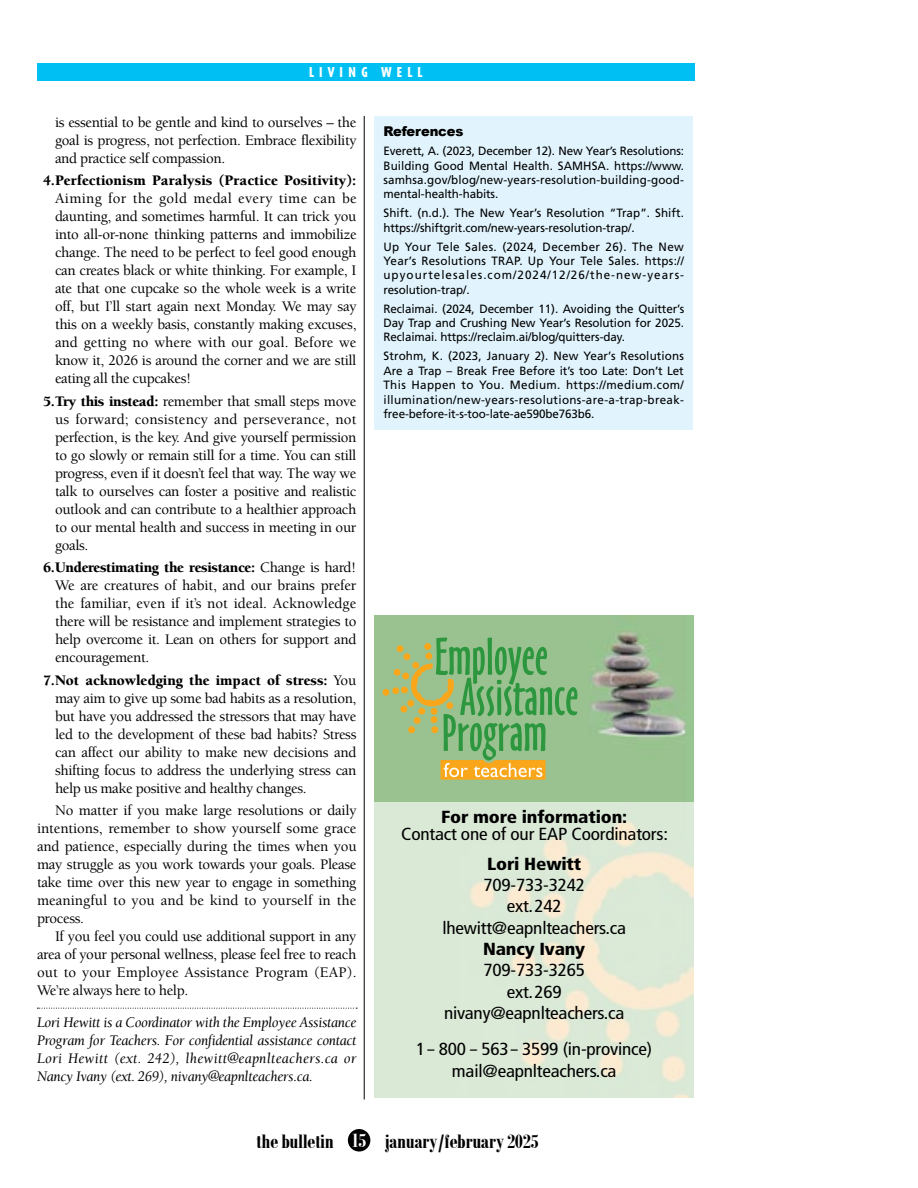
<style>
.page{position:relative;width:918px;height:1188px;background:#fff}
.page>*{position:absolute;margin:0;border:0;box-sizing:border-box;transform-origin:0 0}
.t1{font:700 21px "Bodoni MT Condensed";letter-spacing:-.015em;color:#000}
.t2{font:condensed 17.55px/21.3px "Frutiger LT Std";letter-spacing:-.01em;color:#000;text-align:center;scale:1.1 1}
.t3{font:900 condensed 17.55px "Frutiger LT Std";letter-spacing:-.01em;color:#000;scale:1.1 1}
.t4{font:500 15px/18px "Berkeley Std";letter-spacing:-.025em;color:#000;text-align:justify}
.t5{font:italic 15px/18px "Berkeley Std";letter-spacing:-.02em;color:#000;text-align:justify}
.t6{font:900 15px "Berkeley Std";letter-spacing:.005em;color:#000}
.t7{font:800 condensed 13.5px "Tempo Std";letter-spacing:.4em;color:#fff}
.t8{font:900 13.5px "Arial";letter-spacing:-.01em;color:#000}
.t9{font:12px/14.4px "Frutiger LT Std";letter-spacing:-.01em;color:#000;text-align:justify}
.s1{font-weight:900}
.s2{color:#fff}
</style>
<div class="page">
<div style="left:348px;top:1129px;width:22px;height:23px;background:#000;border-radius:50%"></div>
<hr style="left:364px;top:116px;width:1px;height:983px;background:#000">
<div style="left:37px;top:63px;width:657px;height:18px;background:#00c0f3"></div>
<svg style="left:37px;top:1008px;width:320px;height:1px"></svg>
<div style="left:375px;top:116px;width:318px;height:313px;background:#e1f4fd"></div>
<img style="left:374px;top:616px;width:320px;height:482px">
<svg style="left:383px;top:638px;width:194px;height:142px;background:#91b876"></svg>
<svg style="left:375px;top:803px;width:319px;height:295px;background:#dee8d5"></svg>
<p class="t7" style="left:309px;top:64px;width:115px">LIVING WELL</p>
<p class="t4" style="left:55px;top:113px;width:303px">is essential to be gentle and kind to ourselves – the goal is progress, not perfection. Embrace flexibility and practice self compassion.</p>
<p class="t6" style="left:43px;top:172px;width:315px">4.Perfectionism Paralysis (Practice Positivity):</p>
<p class="t4" style="left:55px;top:190px;width:303px">Aiming for the gold medal every time can be daunting, and sometimes harmful. It can trick you into all-or-none thinking patterns and immobilize change. The need to be perfect to feel good enough can creates black or white thinking. For example, I ate that one cupcake so the whole week is a write off, but I’ll start again next Monday. We may say this on a weekly basis, constantly making excuses, and getting no where with our goal. Before we know it, 2026 is around the corner and we are still eating all the cupcakes!</p>
<p class="t4" style="left:55px;top:392px;width:303px;text-indent:-12px"><span class="s1">5.Try this instead:</span> remember that small steps move us forward; consistency and perseverance, not perfection, is the key. And give yourself permission to go slowly or remain still for a time. You can still progress, even if it doesn’t feel that way. The way we talk to ourselves can foster a positive and realistic outlook and can contribute to a healthier approach to our mental health and success in meeting in our goals.</p>
<p class="t4" style="left:55px;top:559px;width:303px;text-indent:-12px"><span class="s1">6.Underestimating the resistance:</span> Change is hard!<br>We are creatures of habit, and our brains prefer the familiar, even if it’s not ideal. Acknowledge there will be resistance and implement strategies to help overcome it. Lean on others for support and encouragement.</p>
<p class="t4" style="left:55px;top:671px;width:303px;text-indent:-12px"><span class="s1">7.Not acknowledging the impact of stress:</span> You may aim to give up some bad habits as a resolution, but have you addressed the stressors that may have led to the development of these bad habits? Stress can affect our ability to make new decisions and shifting focus to address the underlying stress can help us make positive and healthy changes.</p>
<p class="t4" style="left:37px;top:802px;width:321px;text-indent:18px">No matter if you make large resolutions or daily intentions, remember to show yourself some grace and patience, especially during the times when you may struggle as you work towards your goals. Please take time over this new year to engage in something meaningful to you and be kind to yourself in the process.</p>
<p class="t4" style="left:37px;top:928px;width:321px;text-indent:18px">If you feel you could use additional support in any area of your personal wellness, please feel free to reach out to your Employee Assistance Program (EAP).<br>We’re always here to help.</p>
<p class="t5" style="left:37px;top:1013px;width:321px">Lori Hewitt is a Coordinator with the Employee Assistance Program for Teachers. For confidential assistance contact Lori Hewitt (ext. 242), lhewitt@eapnlteachers.ca or Nancy Ivany (ext. 269), nivany@eapnlteachers.ca.</p>
<p class="t8" style="left:384px;top:122px;width:81px">References</p>
<p class="t9" style="left:384px;top:144px;width:302px">Everett, A. (2023, December 12). New Year’s Resolutions:<br>Building Good Mental Health. SAMHSA. https://www. samhsa.gov/blog/new-years-resolution-building-good&shy;mental-health-habits.</p>
<p class="t9" style="left:384px;top:206px;width:302px">Shift. (n.d.). The New Year’s Resolution “Trap”. Shift. https://shiftgrit.com/new-years-resolution-trap/.</p>
<p class="t9" style="left:384px;top:239px;width:302px">Up Your Tele Sales. (2024, December 26). The New Year’s Resolutions TRAP. Up Your Tele Sales. https:// upyourtelesales.com/2024/12/26/the-new-years&shy;resolution-trap/.</p>
<p class="t9" style="left:384px;top:301px;width:302px">Reclaimai. (2024, December 11). Avoiding the Quitter’s Day Trap and Crushing New Year’s Resolution for 2025.<br>Reclaimai. https://reclaim.ai/blog/quitters-day.</p>
<p class="t9" style="left:384px;top:349px;width:302px">Strohm, K. (2023, January 2). New Year’s Resolutions Are a Trap – Break Free Before it’s too Late: Don’t Let This Happen to You. Medium. https://medium.com/ illumination/new-years-resolutions-are-a-trap-break&shy;free-before-it-s-too-late-ae590be763b6.</p>
<p class="t3" style="left:441px;top:807px;width:170px">For more information:</p>
<p class="t2" style="left:401px;top:824px;width:244px">Contact one of our EAP Coordinators:</p>
<p class="t3" style="left:487px;top:853px;width:87px">Lori Hewitt</p>
<p class="t2" style="left:442px;top:874px;width:168px">709-733-3242<br>ext.242 lhewitt@eapnlteachers.ca</p>
<p class="t3" style="left:483px;top:938px;width:94px">Nancy Ivany</p>
<p class="t2" style="left:444px;top:960px;width:165px">709-733-3265<br>ext.269 nivany@eapnlteachers.ca</p>
<p class="t2" style="left:416px;top:1039px;width:216px">1– 800 – 563– 3599 (in-province) mail@eapnlteachers.ca</p>
<h1 class="t1" style="left:256px;top:1128px;width:284px">the bulletin <span class="s2">15</span> january/february 2025</h1>
</div>
